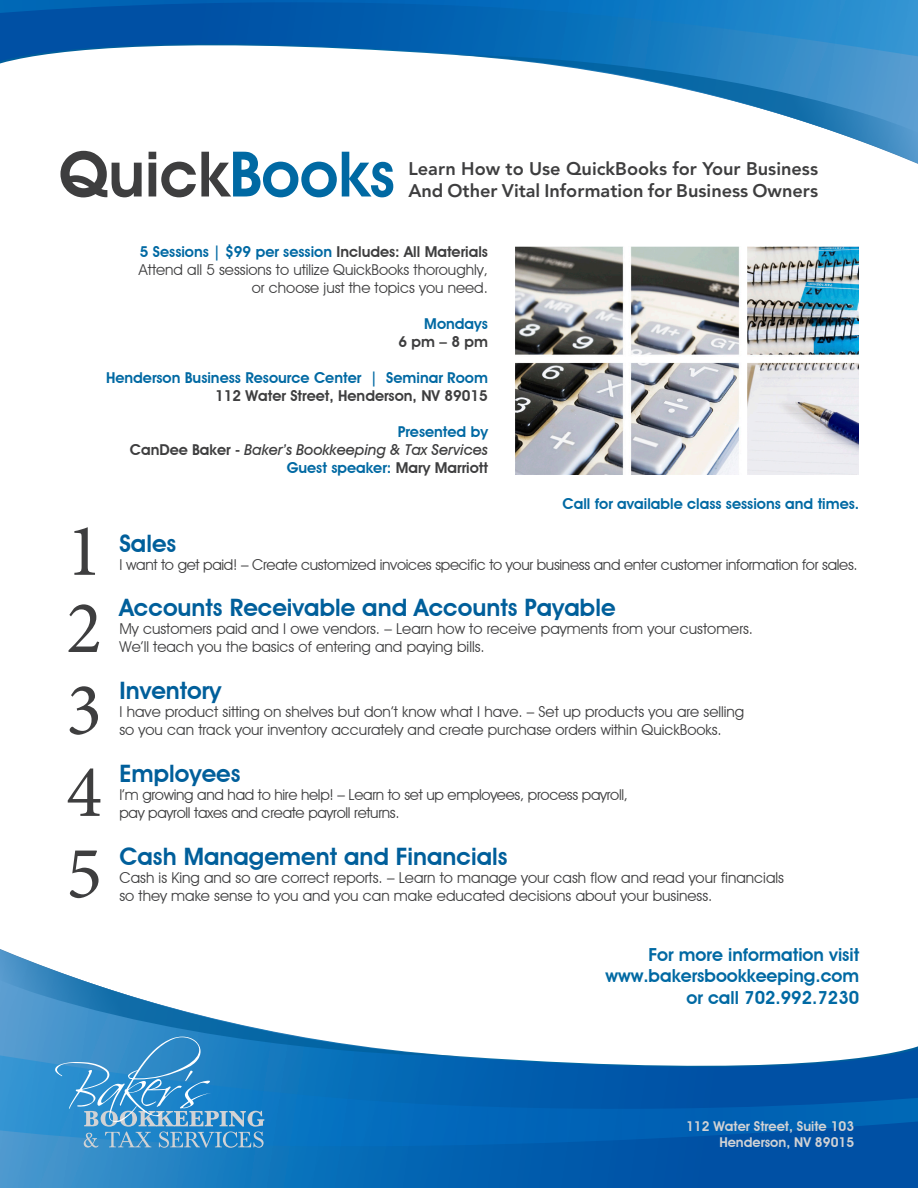
<style>
.page{position:relative;width:918px;height:1188px;background:#fff}
.page>*{position:absolute;margin:0;border:0;box-sizing:border-box;transform-origin:0 0}
.t1{font:75px "Minion Pro";color:#3e3e3f}
.t2{font:600 63px "Avant Garde IT Cby BT";color:#3e3e3f}
.t3{font:600 24px "Avant Garde IT Cby BT";color:#005f9b}
.t4{font:800 18.15px "Avenir LT Std";color:#3e3e3f}
.t5{font:600 18px/21.6px "Avant Garde IT Cby BT";color:#0069a3;text-align:right}
.t6{font:15px/18px "Avant Garde IT Cby BT";color:#3e3e3f}
.t7{font:15px/18px "Avant Garde IT Cby BT";letter-spacing:-.02em;color:#3e3e3f}
.t8{font:600 15px "Avant Garde IT Cby BT";color:#0069a3}
.t9{font:italic 500 15px/18px "Avant Garde IT Cby BT";color:#3e3e3f;text-align:right}
.t10{font:600 15px "Avant Garde IT Cby BT";color:#3e3e3f}
.t11{font:600 13.5px "Avant Garde IT Cby BT";color:#d1d2d4}
.s1{color:#0069a3}
.s2{color:#3e3e3f}
.s3{font-weight:600;font-style:normal;color:#0069a3}
.s4{font-weight:600;font-style:normal}
</style>
<div class="page">
<svg style="left:0;top:1148px;width:918px;height:40px"></svg>
<svg style="left:0;top:949px;width:229px;height:73px"></svg>
<svg style="left:0;top:1022px;width:918px;height:126px"></svg>
<svg style="left:685px;top:89px;width:233px;height:158px"></svg>
<svg style="left:0;top:0;width:918px;height:89px"></svg>
<svg style="left:55px;top:1037px;width:209px;height:110px"></svg>
<img style="left:515px;top:246px;width:343px;height:228px">
<p class="t2" style="left:59px;top:136px;width:338px">Quick<span class="s1">Books</span></p>
<p class="t4" style="left:408px;top:158px;width:411px">Learn How to Use QuickBooks for Your Business</p>
<p class="t4" style="left:408px;top:180px;width:411px">And Other Vital Information for Business Owners</p>
<p class="t8" style="left:140px;top:243px;width:350px">5 Sessions | $99 per session <span class="s2">Includes: All Materials</span></p>
<p class="t6" style="left:139px;top:261px;width:350px;text-align:right">Attend all 5 sessions to utilize QuickBooks thoroughly, or choose just the topics you need.</p>
<p class="t8" style="left:424px;top:315px;width:65px">Mondays</p>
<p class="t10" style="left:398px;top:333px;width:91px">6 pm – 8 pm</p>
<p class="t8" style="left:106px;top:369px;width:383px">Henderson Business Resource Center | Seminar Room</p>
<p class="t10" style="left:215px;top:387px;width:275px">112 Water Street, Henderson, NV 89015</p>
<p class="t9" style="left:130px;top:423px;width:360px"><span class="s3">Presented by<br></span><span class="s4">CanDee Baker ‑</span> Baker’s Bookkeeping &amp; Tax Services</p>
<p class="t8" style="left:287px;top:459px;width:203px">Guest speaker: <span class="s2">Mary Marriott</span></p>
<p class="t8" style="left:562px;top:495px;width:298px">Call for available class sessions and times.</p>
<p class="t1" style="left:66px;top:501px;width:37px">1</p>
<p class="t1" style="left:66px;top:578px;width:37px">2</p>
<p class="t1" style="left:66px;top:660px;width:37px">3</p>
<p class="t1" style="left:66px;top:742px;width:37px">4</p>
<p class="t1" style="left:66px;top:823px;width:37px">5</p>
<p class="t3" style="left:119px;top:529px;width:58px">Sales</p>
<p class="t7" style="left:119px;top:555px;width:740px">I want to get paid! – Create customized invoices specific to your business and enter customer information for sales.</p>
<p class="t3" style="left:119px;top:593px;width:498px">Accounts Receivable and Accounts Payable</p>
<p class="t6" style="left:119px;top:620px;width:635px">My customers paid and I owe vendors. – Learn how to receive payments from your customers.<br>We’ll teach you the basics of entering and paying bills.</p>
<p class="t3" style="left:119px;top:676px;width:103px">Inventory</p>
<p class="t6" style="left:119px;top:703px;width:626px">I have product sitting on shelves but don’t know what I have. – Set up products you are selling so you can track your inventory accurately and create purchase orders within QuickBooks.</p>
<p class="t3" style="left:119px;top:759px;width:123px">Employees</p>
<p class="t7" style="left:119px;top:785px;width:510px">I’m growing and had to hire help! – Learn to set up employees, process payroll, pay payroll taxes and create payroll returns.</p>
<p class="t3" style="left:119px;top:842px;width:390px">Cash Management and Financials</p>
<p class="t6" style="left:119px;top:868px;width:666px">Cash is King and so are correct reports. – Learn to manage your cash flow and read your financials so they make sense to you and you can make educated decisions about your business.</p>
<p class="t5" style="left:605px;top:943px;width:255px">For more information visit www.bakersbookkeeping.com or call 702.992.7230</p>
<p class="t11" style="left:686px;top:1118px;width:170px">112 Water Street, Suite 103</p>
<p class="t11" style="left:719px;top:1134px;width:136px">Henderson, NV 89015</p>
</div>
